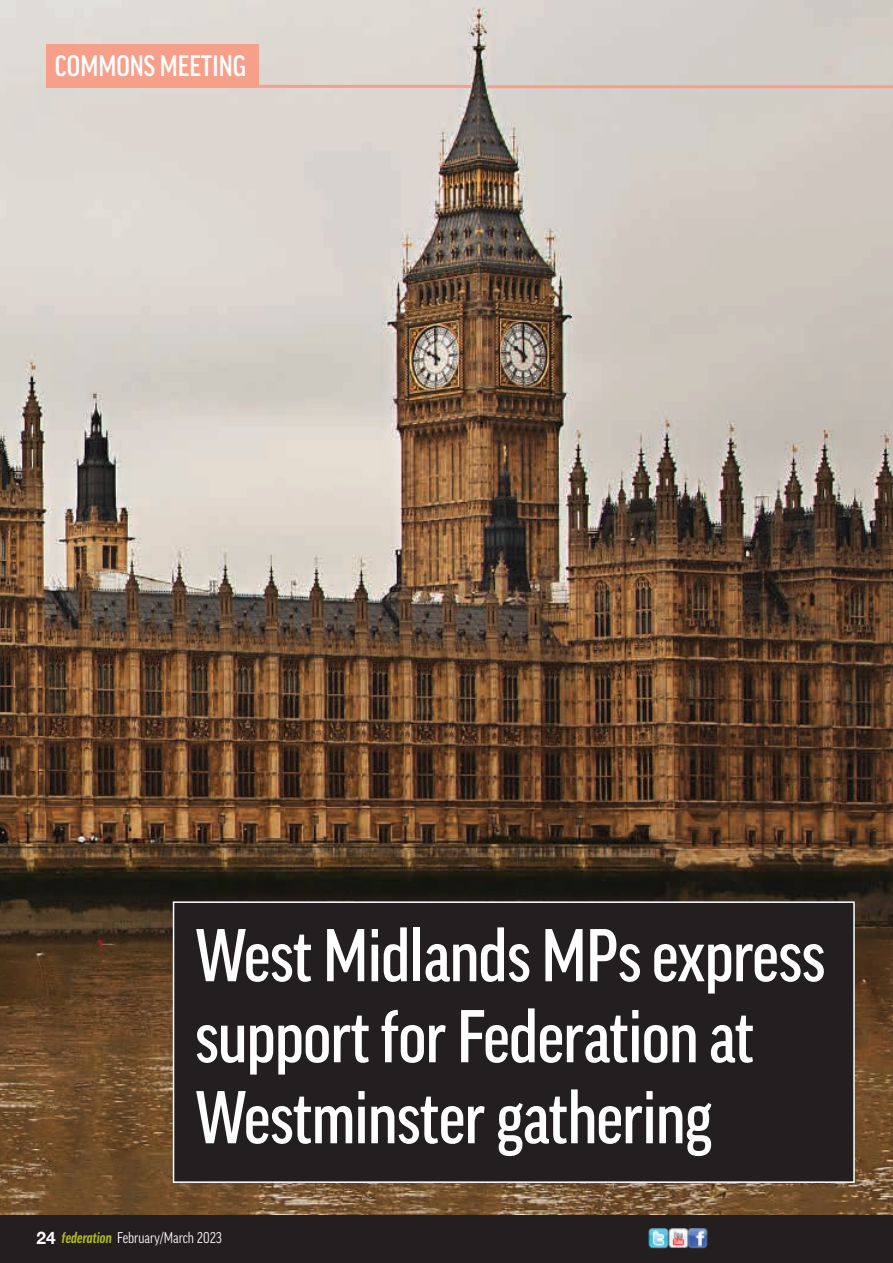
<style>
.page{position:relative;width:893px;height:1263px;background:#fff}
.page>*{position:absolute;margin:0;border:0;box-sizing:border-box;transform-origin:0 0}
.t1{font:500 condensed 72px/81px "Good Pro";letter-spacing:-.01em;color:#fff}
.t2{font:500 condensed 28.5px "Good Pro";color:#fff}
.t3{font:condensed 15px "Good Pro";color:#fff}
.s1{font-family:"Helvetica Neue";font-weight:700;font-stretch:normal;font-size:17.25px}
.s2{font-weight:700;font-style:italic;color:#b0bb1d}
</style>
<div class="page">
<div style="left:0;top:1215px;width:893px;height:48px;background:#231f20"></div>
<img style="left:648px;top:1228px;width:59px;height:20px">
<img style="left:0;top:0;width:893px;height:1214px">
<div style="left:174px;top:902px;width:680px;height:280px;background:#231f20"></div>
<div style="left:173px;top:901px;width:682px;height:282px;border:2px solid #fff"></div>
<hr style="left:46px;top:85px;width:425px;height:3px;background:#f6a08b">
<div style="left:46px;top:44px;width:213px;height:43px;background:#f6a08b"></div>
<hr style="left:487px;top:85px;width:406px;height:3px;background:#f6a08b">
<p class="t2" style="left:55px;top:50px;width:193px">COMMONS MEETING</p>
<p class="t1" style="left:195px;top:915px;width:632px">West Midlands MPs express support for Federation at<br>Westminster gathering</p>
<p class="t3" style="left:37px;top:1229px;width:187px"><span class="s1">24</span> <span class="s2">federation</span> February/March 2023</p>
</div>
